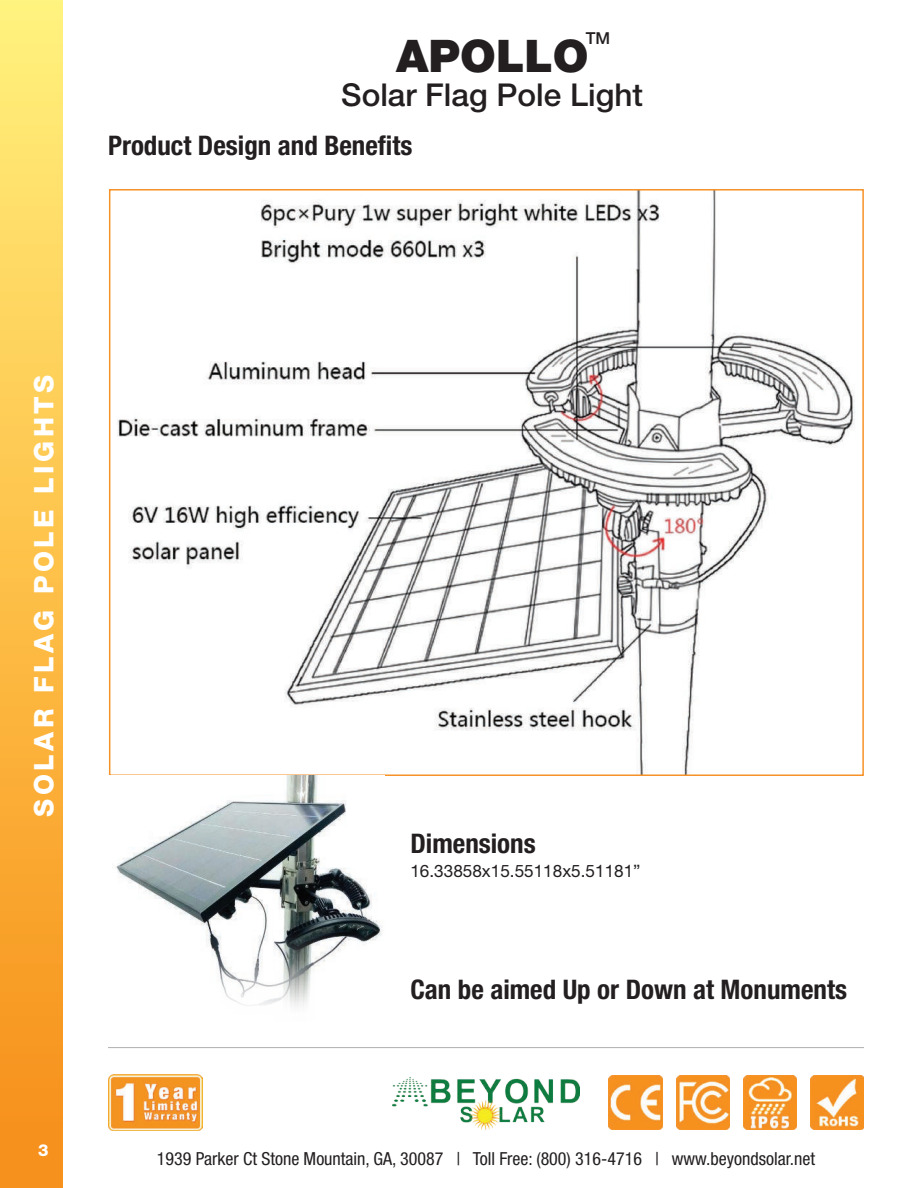
<style>
.page{position:relative;width:918px;height:1188px;background:#fff}
.page>*{position:absolute;margin:0;border:0;box-sizing:border-box;transform-origin:0 0}
.t1{font:900 45px "Helvetica Neue LT Pro";color:#231f20}
.t2{font:500 31.5px "Helvetica Neue LT Pro";color:#231f20}
.t3{font:700 condensed 27px "Helvetica Neue LT Pro";color:#231f20}
.t4{font:800 27px "Helvetica Neue LT Std";letter-spacing:.13em;color:#fff}
.t5{font:condensed 18px "Helvetica Neue LT Pro";color:#231f20}
.t6{font:17.1px "Helvetica Neue LT Pro";color:#231f20}
.t7{font:500 16.5px "Helvetica Neue LT Pro";color:#231f20}
.t8{font:800 16.5px "Helvetica Neue LT Std";color:#fff}
</style>
<div class="page">
<div style="left:0;top:0;width:63px;height:1188px;background:linear-gradient(to bottom,#fff17b,#f78c16)"></div>
<img style="left:393px;top:1077px;width:186px;height:54px">
<img style="left:108px;top:1074px;width:94px;height:57px">
<img style="left:609px;top:1076px;width:53px;height:53px">
<img style="left:676px;top:1076px;width:53px;height:53px">
<img style="left:811px;top:1076px;width:53px;height:53px">
<img style="left:743px;top:1076px;width:54px;height:53px">
<img style="left:117px;top:192px;width:738px;height:581px">
<img style="left:116px;top:776px;width:265px;height:151px">
<img style="left:206px;top:927px;width:176px;height:80px">
<hr style="left:108px;top:1047px;width:756px;height:1px;background:#afafaf">
<p class="t7" style="left:586px;top:28px;width:26px">TM</p>
<h1 class="t1" style="left:396px;top:29px;width:194px">APOLLO</h1>
<h2 class="t2" style="left:341px;top:76px;width:303px">Solar Flag Pole Light</h2>
<h3 class="t3" style="left:108px;top:129px;width:306px">Product Design and Benefits</h3>
<h3 class="t4" style="left:28px;top:817px;width:443px;rotate:-90deg">SOLAR FLAG POLE LIGHTS</h3>
<p class="t8" style="left:38px;top:1140px;width:12px">3</p>
<h3 class="t3" style="left:410px;top:827px;width:127px">Dimensions</h3>
<p class="t6" style="left:410px;top:861px;width:232px">16.33858x15.55118x5.51181”</p>
<h3 class="t3" style="left:410px;top:973px;width:438px">Can be aimed Up or Down at Monuments</h3>
<p class="t5" style="left:157px;top:1148px;width:660px">1939 Parker Ct Stone Mountain, GA, 30087 | Toll Free: (800) 316-4716 | www.beyondsolar.net</p>
</div>
